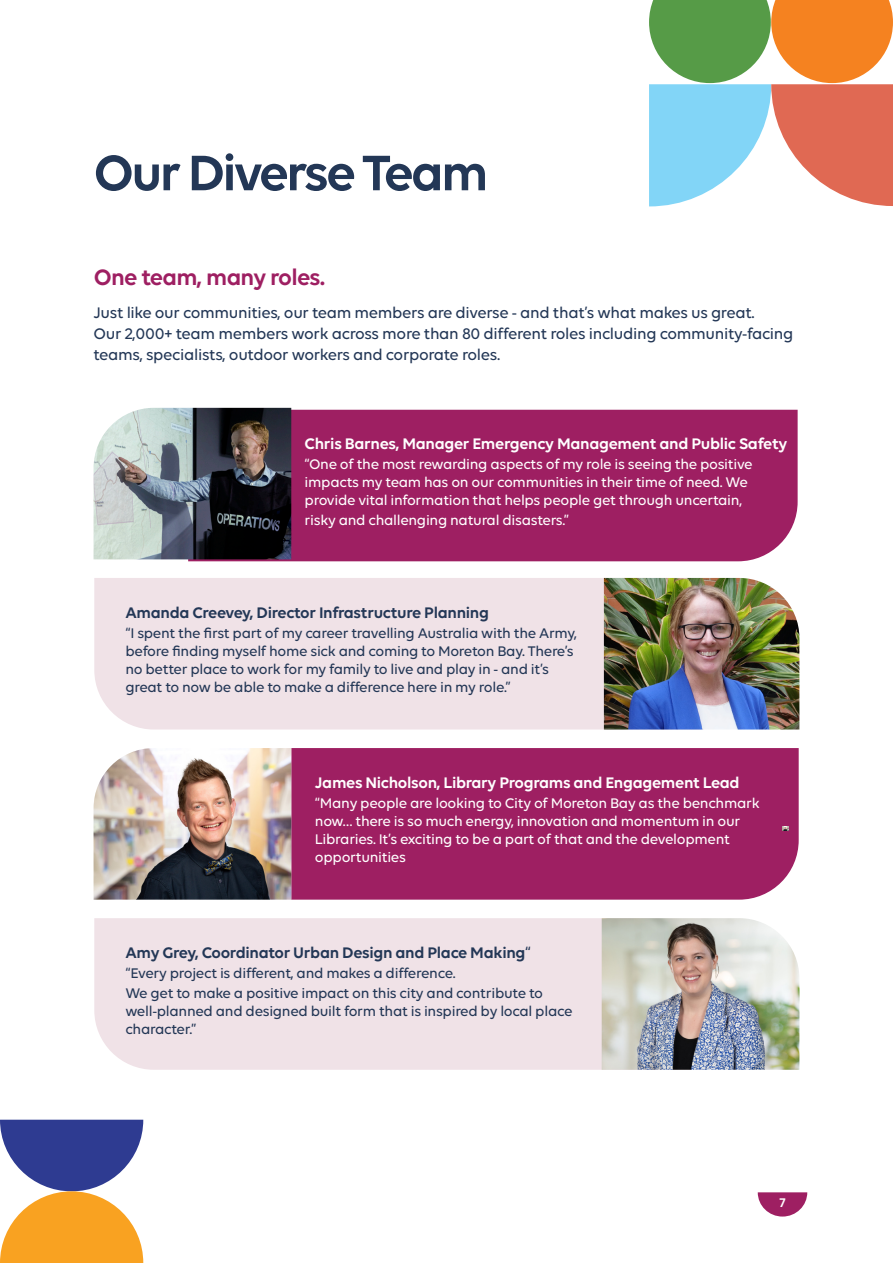
<style>
.page{position:relative;width:893px;height:1263px;background:#fff}
.page>*{position:absolute;margin:0;border:0;box-sizing:border-box;transform-origin:0 0}
.t1{font:600 53.7px "Volte";letter-spacing:-.05em;color:#233756}
.Large_Pull_Quote{font:600 24px "Volte";letter-spacing:-.03em;color:#9e1f62}
.Body{font:500 16.5px/21px "Volte";letter-spacing:-.02em;color:#233756}
.Body-2{font:600 16.5px "Volte";letter-spacing:-.02em;color:#fff}
.Body-3{font:600 16.5px "Volte";letter-spacing:-.02em;color:#233756}
.Body-4{font:500 15px/18px "Volte";letter-spacing:-.02em;color:#233756}
.Body-5{font:500 15px/18px "Volte";letter-spacing:-.02em;color:#fff}
.t2{font:600 13.5px "Volte";color:#fff}
.s1{font-weight:500}
</style>
<div class="page">
<svg style="left:649px;top:0;width:244px;height:206px"></svg>
<svg style="left:0;top:1120px;width:143px;height:143px"></svg>
<svg style="left:758px;top:1192px;width:49px;height:24px"></svg>
<div style="left:188px;top:410px;width:610px;height:151px;background:#9e1f62"></div>
<img style="left:94px;top:408px;width:197px;height:151px">
<div style="left:94px;top:578px;width:510px;height:151px;background:#f0e2e7"></div>
<img style="left:604px;top:578px;width:195px;height:151px">
<div style="left:291px;top:748px;width:508px;height:152px;background:#9e1f62"></div>
<img style="left:94px;top:748px;width:197px;height:152px">
<div style="left:94px;top:918px;width:508px;height:152px;background:#f0e2e7"></div>
<img style="left:602px;top:918px;width:197px;height:152px">
<svg style="left:783px;top:826px;width:5px;height:5px"></svg>
<h1 class="t1" style="left:94px;top:141px;width:396px">Our Diverse Team</h1>
<p class="Large_Pull_Quote" style="left:94px;top:263px;width:233px">One team, many roles.</p>
<p class="Body" style="left:94px;top:302px;width:701px">Just like our communities, our team members are diverse - and that’s what makes us great.<br>Our 2,000+ team members work across more than 80 different roles including community-facing teams, specialists, outdoor workers and corporate roles.</p>
<p class="Body-2" style="left:305px;top:434px;width:484px">Chris Barnes, Manager Emergency Management and Public Safety</p>
<p class="Body-5" style="left:305px;top:455px;width:450px">“One of the most rewarding aspects of my role is seeing the positive impacts my team has on our communities in their time of need. We provide vital information that helps people get through uncertain,</p>
<p class="Body-5" style="left:305px;top:511px;width:266px">risky and challenging natural disasters.”</p>
<p class="Body-3" style="left:125px;top:603px;width:365px">Amanda Creevey, Director Infrastructure Planning</p>
<p class="Body-4" style="left:125px;top:624px;width:453px">“I spent the first part of my career travelling Australia with the Army, before finding myself home sick and coming to Moreton Bay. There’s no better place to work for my family to live and play in - and it’s great to now be able to make a difference here in my role.”</p>
<p class="Body-2" style="left:315px;top:773px;width:426px">James Nicholson, Library Programs and Engagement Lead</p>
<p class="Body-5" style="left:315px;top:794px;width:446px">“Many people are looking to City of Moreton Bay as the benchmark now… there is so much energy, innovation and momentum in our Libraries. It’s exciting to be a part of that and the development opportunities</p>
<p class="Body-3" style="left:125px;top:943px;width:407px">Amy Grey, Coordinator Urban Design and Place Making<span class="s1">“</span></p>
<p class="Body-4" style="left:125px;top:964px;width:332px">“Every project is different, and makes a difference.</p>
<p class="Body-4" style="left:125px;top:984px;width:449px">We get to make a positive impact on this city and contribute to well-planned and designed built form that is inspired by local place character.”</p>
<h3 class="t2" style="left:779px;top:1195px;width:8px">7</h3>
</div>
